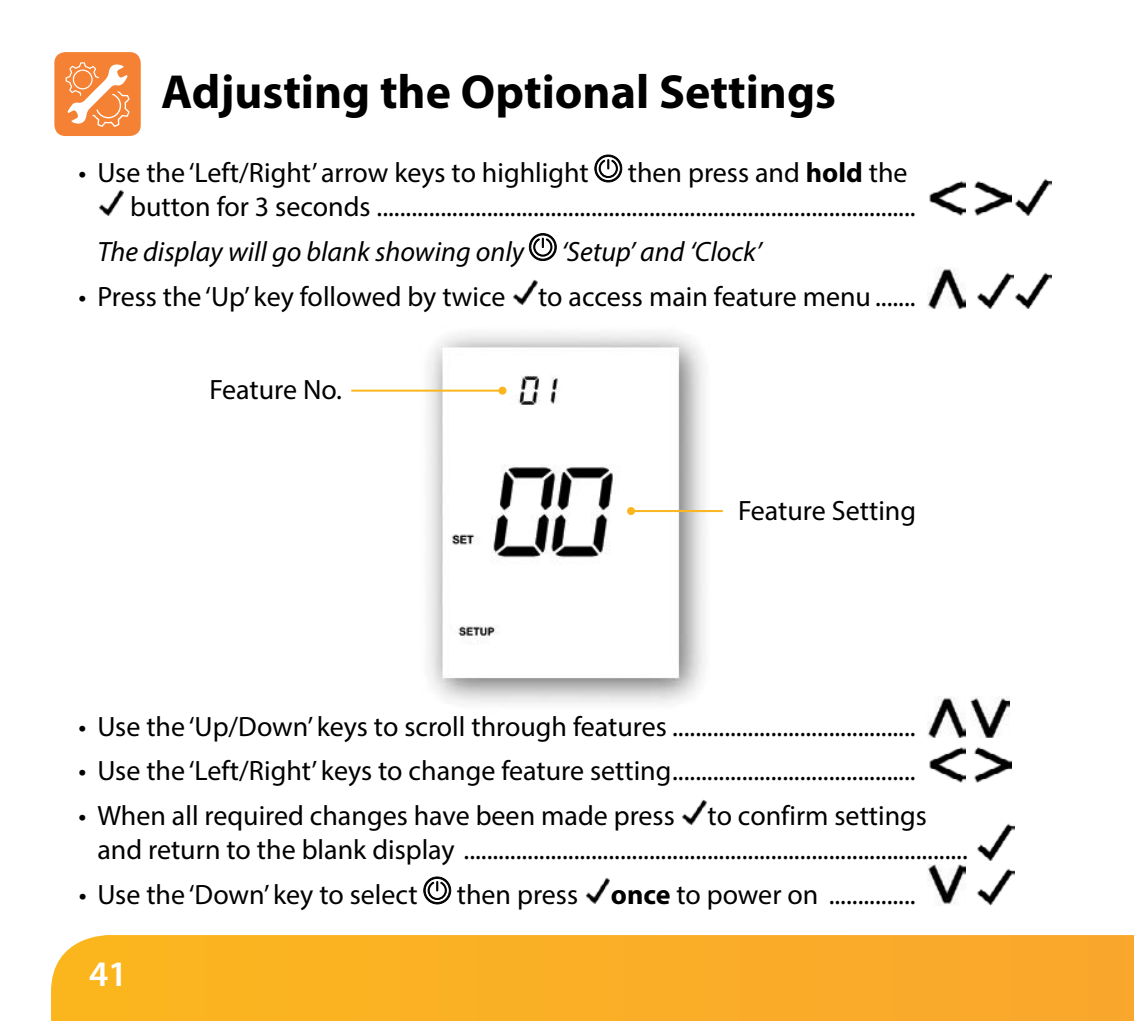
<style>
.page{position:relative;width:1134px;height:1021px;background:#fff}
.page>*{position:absolute;margin:0;border:0;box-sizing:border-box;transform-origin:0 0}
.t1{font:700 48px "Myriad Pro";color:#000}
.t2{font:700 47.6px "Myriad Pro";color:#000}
.t3{font:600 36px "Myriad Pro";color:#fff}
.t4{font:28px/33.6px "Myriad Pro";color:#000;text-align:right}
.t5{font:italic 28px "Myriad Pro";color:#000}
.s1{font-weight:700}
</style>
<div class="page">
<div style="left:51px;top:935px;width:1083px;height:85px;background:#faaf26"></div>
<img style="left:411px;top:332px;width:311px;height:372px">
<div style="left:54px;top:52px;width:87px;height:84px;background:#f58234;border-radius:11px"></div>
<svg style="left:65px;top:62px;width:65px;height:65px"></svg>
<svg style="left:595px;top:155px;width:27px;height:27px"></svg>
<img style="left:98px;top:189px;width:26px;height:27px">
<svg style="left:529px;top:233px;width:27px;height:28px"></svg>
<img style="left:513px;top:279px;width:25px;height:26px">
<img style="left:682px;top:799px;width:25px;height:26px">
<svg style="left:424px;top:876px;width:27px;height:28px"></svg>
<img style="left:585px;top:877px;width:25px;height:27px">
<img style="left:929px;top:181px;width:37px;height:35px">
<img style="left:974px;top:181px;width:37px;height:35px">
<img style="left:1015px;top:178px;width:37px;height:38px">
<img style="left:929px;top:747px;width:37px;height:35px">
<img style="left:974px;top:747px;width:37px;height:35px">
<img style="left:977px;top:823px;width:37px;height:37px">
<img style="left:928px;top:697px;width:38px;height:40px">
<img style="left:928px;top:864px;width:38px;height:41px">
<img style="left:971px;top:697px;width:38px;height:40px">
<img style="left:977px;top:868px;width:37px;height:37px">
<img style="left:977px;top:272px;width:75px;height:37px">
<img style="left:928px;top:268px;width:38px;height:41px">
<div style="left:627px;top:507px;width:8px;height:8px;background:#fbb61f;border-radius:50%"></div>
<svg style="left:498px;top:386px;width:8px;height:8px"></svg>
<hr style="left:629px;top:510px;width:94px;height:2px;background:#fbb61f">
<hr style="left:351px;top:389px;width:153px;height:2px;background:#fbb61f">
<h1 class="t1" style="left:161px;top:61px;width:676px">Adjusting the Optional Settings</h1>
<h2 class="t2" style="left:161px;top:70px;width:325px">Section Header</h2>
<p class="t4" style="left:79px;top:155px;width:512px">• Use the ‘Left/Right’ arrow keys to highlight</p>
<p class="t4" style="left:130px;top:155px;width:787px">then press and <span class="s1">hold</span> the<br>button for 3 seconds .............................................................................................</p>
<p class="t5" style="left:97px;top:234px;width:428px">The display will go blank showing only</p>
<p class="t5" style="left:561px;top:234px;width:202px">‘Setup’ and ‘Clock’</p>
<p class="t4" style="left:79px;top:279px;width:838px">• Press the ‘Up’ key followed by twice to access main feature menu .......</p>
<p class="t4" style="left:209px;top:372px;width:134px">Feature No.</p>
<p class="t4" style="left:738px;top:493px;width:179px">Feature Setting</p>
<p class="t4" style="left:79px;top:709px;width:838px">• Use the ‘Up/Down’ keys to scroll through features ..........................................</p>
<p class="t4" style="left:79px;top:753px;width:838px">• Use the ‘Left/Right’ keys to change feature setting..........................................</p>
<p class="t4" style="left:97px;top:798px;width:872px;text-align:left;text-indent:-19px">• When all required changes have been made press to confirm settings and return to the blank display .......................................................................................</p>
<p class="t4" style="left:79px;top:877px;width:341px">• Use the ‘Down’ key to select</p>
<p class="t4" style="left:457px;top:877px;width:460px">then press <span class="s1">once</span> to power on ...............</p>
<p class="t3" style="left:89px;top:950px;width:40px">41</p>
</div>
